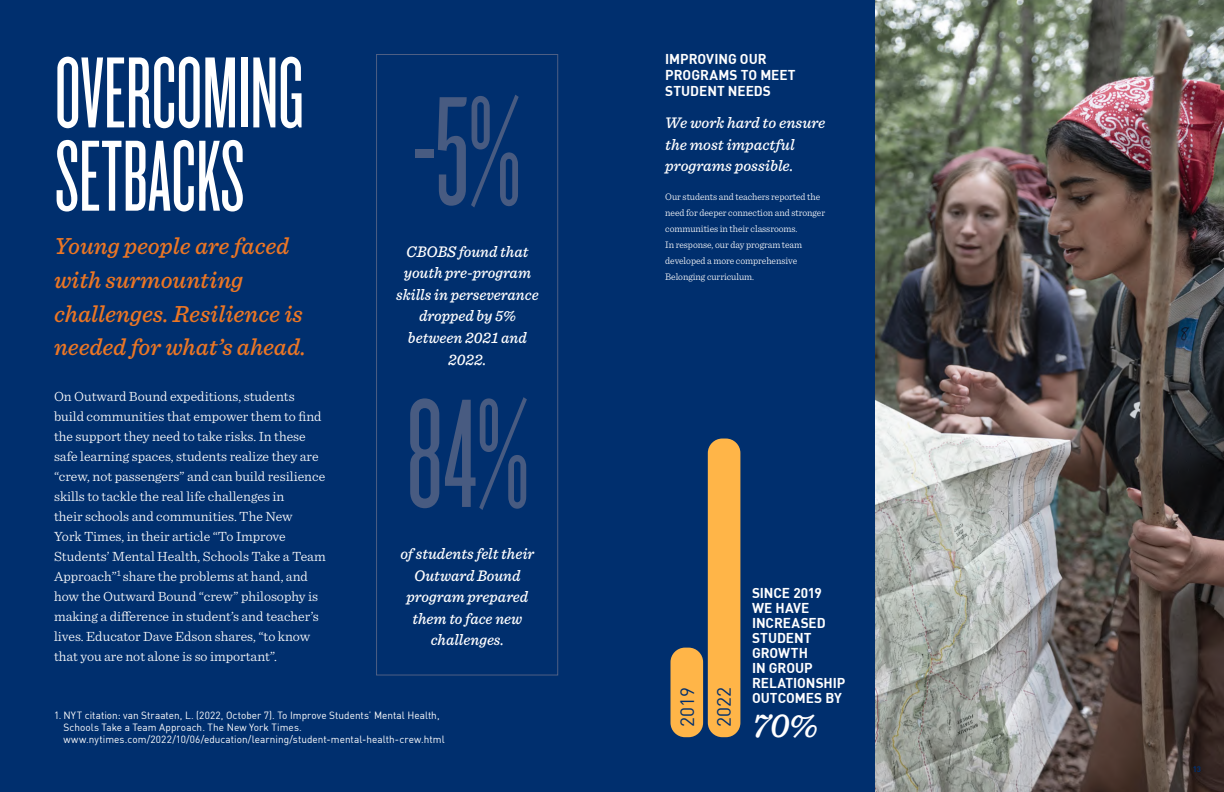
<style>
.page{position:relative;width:1224px;height:792px;background:#fff}
.page>*{position:absolute;margin:0;border:0;box-sizing:border-box;transform-origin:0 0}
.t1{font:161px/302.5px "Knockout HTF26 Junior Flyweight";color:#485b81}
.t2{font:105px/83.3px "Knockout HTF26 Junior Flyweight";color:#fff}
.t3{font:italic 500 35px "Sentinel";color:#fff}
.t4{font:italic 500 24.3px/33.7px "Sentinel";color:#ec7624}
.t5{font:19.1px/36.5px "DIN";color:#002f6e}
.t6{font:italic 500 16px/21.6px "Sentinel";color:#fff;text-align:center}
.t7{font:300 14px/20px "Sentinel";color:#fff}
.t8{font:700 14px/15px "DIN";color:#fff}
.t9{font:10.3px/12.4px "DIN";letter-spacing:.005em;color:#fff}
.t10{font:300 10px/16px "Sentinel";letter-spacing:-.005em;color:#fff}
.t11{font:700 8px "DIN";color:#002f6e}
</style>
<div class="page">
<div style="left:0;top:0;width:612px;height:792px;background:#002f6e"></div>
<div style="left:612px;top:0;width:612px;height:792px;background:#002f6e"></div>
<div style="left:376px;top:54px;width:182px;height:621px;border:1px solid #4e5f84"></div>
<img style="left:875px;top:0;width:349px;height:792px">
<div style="left:708px;top:439px;width:32px;height:298px;background:#ffb548;border-radius:15px"></div>
<div style="left:671px;top:648px;width:32px;height:89px;background:#ffb548;border-radius:15px"></div>
<h2 class="t2" style="left:55px;top:54px;width:250px">OVERCOMING<br>SETBACKS</h2>
<h3 class="t4" style="left:54px;top:228px;width:254px">Young people are faced with surmounting challenges. Resilience is needed for what’s ahead.</h3>
<p class="t7" style="left:54px;top:385px;width:273px">On Outward Bound expeditions, students build communities that empower them to find the support they need to take risks. In these safe learning spaces, students realize they are “crew, not passengers” and can build resilience skills to tackle the real life challenges in<br>their schools and communities. The New<br>York Times, in their article “To Improve Students’ Mental Health, Schools Take a Team Approach”<sup>1</sup> share the problems at hand, and how the Outward Bound “crew” philosophy is making a difference in student’s and teacher’s lives. Educator Dave Edson shares, “to know that you are not alone is so important”.</p>
<h1 class="t1" style="left:406px;top:5px;width:125px">-5%<br>84%</h1>
<p class="t6" style="left:396px;top:240px;width:144px">CBOBS found that youth pre-program skills in perseverance dropped by 5% between 2021 and<br>2022.</p>
<p class="t6" style="left:400px;top:542px;width:136px">of students felt their<br>Outward Bound program prepared them to face new challenges.</p>
<p class="t9" style="left:63px;top:709px;width:383px;text-indent:-9px">1. NYT citation: van Straaten, L. (2022, October 7). To Improve Students’ Mental Health,<br>Schools Take a Team Approach. The New York Times. www.nytimes.com/2022/10/06/education/learning/student-mental-health-crew.html</p>
<p class="t8" style="left:665px;top:50px;width:132px;line-height:16px">IMPROVING OUR<br>PROGRAMS TO MEET<br>STUDENT NEEDS</p>
<p class="t6" style="left:665px;top:111px;width:162px;text-align:left">We work hard to ensure the most impactful programs possible.</p>
<p class="t10" style="left:665px;top:188px;width:161px">Our students and teachers reported the need for deeper connection and stronger communities in their classrooms.<br>In response, our day program team developed a more comprehensive Belonging curriculum.</p>
<h3 class="t5" style="left:669px;top:727px;width:41px;rotate:-90deg">2019<br>2022</h3>
<p class="t8" style="left:752px;top:585px;width:95px">SINCE 2019<br>WE HAVE<br>INCREASED<br>STUDENT<br>GROWTH<br>IN GROUP<br>RELATIONSHIP<br>OUTCOMES BY</p>
<h3 class="t3" style="left:752px;top:699px;width:67px">70%</h3>
<p class="t11" style="left:1193px;top:764px;width:10px">13</p>
</div>
